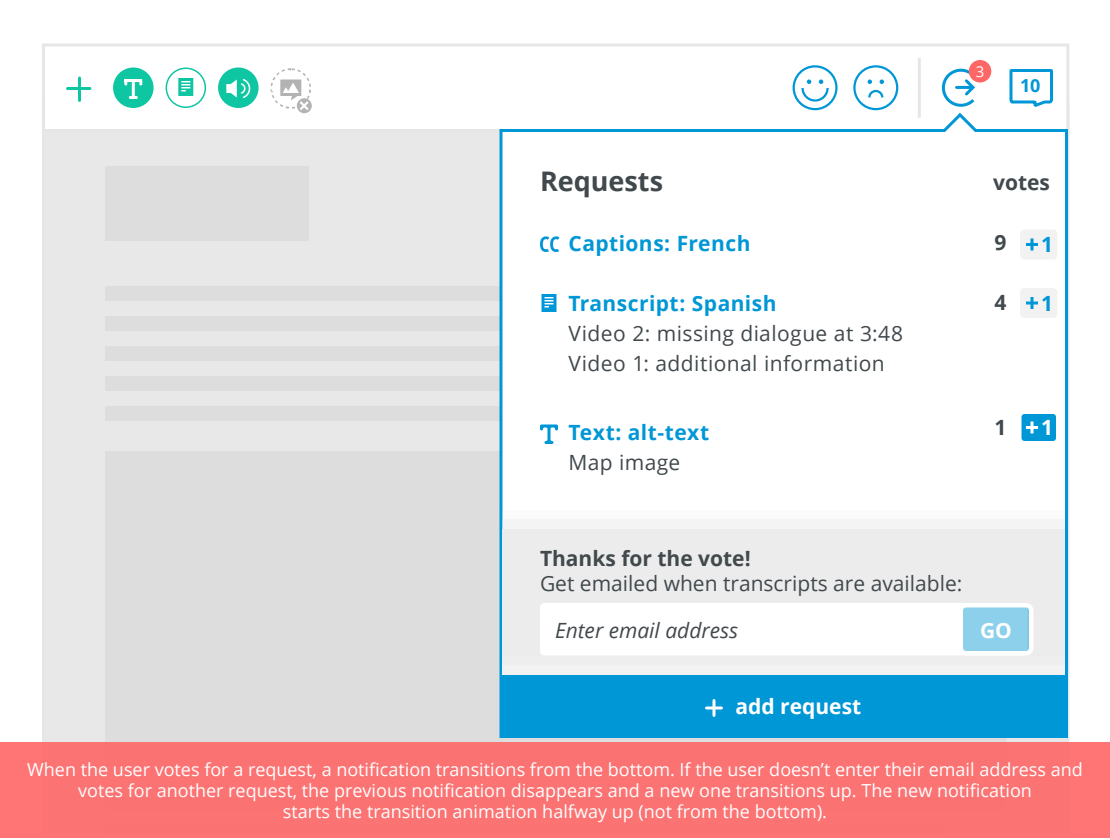
<style>
.page{position:relative;width:1110px;height:840px;background:#fff}
.page>*{position:absolute;margin:0;border:0;box-sizing:border-box;transform-origin:0 0}
.t1{font:700 27px "Open Sans";color:#41494d}
.t2{font:21px/30px "Open Sans";letter-spacing:.015em;color:#41494d}
.t3{font:700 21px "Open Sans";letter-spacing:.02em;color:#0097d6}
.t4{font:700 21px "Open Sans";color:#41494d}
.t5{font:italic 21px "Open Sans";color:#41494d}
.t6{font:700 21px "Open Sans";color:#fff}
.t7{font:18px/21px "Open Sans";color:#fff;text-align:center}
.t8{font:700 18px "Open Sans";color:#0097d6}
.t9{font:15px "Open Sans";color:#fff}
</style>
<div class="page">
<div style="left:42px;top:132px;width:1027px;height:610px;background:#e8e8e8"></div>
<div style="left:105px;top:286px;width:892px;height:16px;background:#ddd"></div>
<div style="left:105px;top:452px;width:901px;height:314px;background:#ddd"></div>
<div style="left:105px;top:166px;width:204px;height:76px;background:#ddd"></div>
<div style="left:105px;top:346px;width:877px;height:16px;background:#ddd"></div>
<div style="left:105px;top:316px;width:832px;height:16px;background:#ddd"></div>
<div style="left:105px;top:376px;width:847px;height:16px;background:#ddd"></div>
<div style="left:105px;top:406px;width:885px;height:16px;background:#ddd"></div>
<div style="left:0;top:742px;width:1110px;height:96px;background:#fc7373"></div>
<svg style="left:42px;top:44px;width:1027px;height:88px"></svg>
<svg style="left:113px;top:68px;width:41px;height:40px"></svg>
<svg style="left:166px;top:68px;width:40px;height:40px"></svg>
<svg style="left:218px;top:68px;width:41px;height:40px"></svg>
<div style="left:297px;top:98px;width:15px;height:15px;background:#b3b3b3;border-radius:50%"></div>
<svg style="left:270px;top:68px;width:41px;height:42px"></svg>
<hr style="left:78px;top:78px;width:3px;height:22px;background:#0ec6a2">
<hr style="left:68px;top:87px;width:22px;height:3px;background:#0ec6a2">
<svg style="left:1008px;top:68px;width:46px;height:39px"></svg>
<svg style="left:937px;top:64px;width:41px;height:43px"></svg>
<hr style="left:957px;top:86px;width:14px;height:3px;background:#0097d6">
<div style="left:969px;top:60px;width:22px;height:22px;background:#f66;border-radius:50%"></div>
<hr style="left:918px;top:58px;width:3px;height:60px;background:#e6e6e6">
<svg style="left:793px;top:65px;width:45px;height:45px"></svg>
<svg style="left:853px;top:65px;width:45px;height:45px"></svg>
<svg style="left:500px;top:113px;width:568px;height:625px"></svg>
<svg style="left:540px;top:236px;width:20px;height:16px"></svg>
<svg style="left:542px;top:294px;width:14px;height:18px"></svg>
<svg style="left:540px;top:424px;width:18px;height:20px"></svg>
<div style="left:502px;top:675px;width:563px;height:60px;background:#0097d6"></div>
<svg style="left:712px;top:700px;width:4px;height:16px"></svg>
<svg style="left:706px;top:706px;width:16px;height:4px"></svg>
<div style="left:1020px;top:230px;width:38px;height:30px;background:#f2f2f2;border-radius:4px"></div>
<svg style="left:1030px;top:238px;width:4px;height:12px"></svg>
<svg style="left:1026px;top:243px;width:12px;height:3px"></svg>
<div style="left:1020px;top:288px;width:38px;height:30px;background:#f2f2f2;border-radius:4px"></div>
<svg style="left:1030px;top:297px;width:4px;height:12px"></svg>
<svg style="left:1026px;top:301px;width:12px;height:3px"></svg>
<svg style="left:1020px;top:412px;width:38px;height:30px"></svg>
<div style="left:502px;top:530px;width:563px;height:145px;background:#f2f2f2"></div>
<div style="left:502px;top:519px;width:563px;height:145px;background:#eee"></div>
<div style="left:502px;top:510px;width:563px;height:146px;background:#e6e6e6"></div>
<div style="left:540px;top:603px;width:488px;height:53px;background:#fff;border-radius:4px"></div>
<svg style="left:963px;top:603px;width:71px;height:53px"></svg>
<p class="t9" style="left:976px;top:61px;width:10px">3</p>
<p class="t8" style="left:1020px;top:73px;width:22px">10</p>
<h1 class="t1" style="left:540px;top:162px;width:125px">Requests</h1>
<p class="t4" style="left:993px;top:168px;width:58px">votes</p>
<p class="t3" style="left:568px;top:228px;width:184px">Captions: French</p>
<p class="t4" style="left:995px;top:228px;width:13px">9</p>
<p class="t3" style="left:1041px;top:230px;width:13px">1</p>
<p class="t3" style="left:568px;top:288px;width:210px">Transcript: Spanish</p>
<p class="t2" style="left:568px;top:317px;width:336px">Video 2: missing dialogue at 3:48<br>Video 1: additional information</p>
<p class="t4" style="left:995px;top:288px;width:13px">4</p>
<p class="t3" style="left:1041px;top:288px;width:13px">1</p>
<p class="t3" style="left:568px;top:417px;width:142px">Text: alt-text</p>
<p class="t2" style="left:568px;top:446px;width:113px">Map image</p>
<p class="t4" style="left:995px;top:413px;width:13px">1</p>
<p class="t6" style="left:1041px;top:413px;width:13px">1</p>
<p class="t4" style="left:540px;top:543px;width:212px">Thanks for the vote!</p>
<p class="t2" style="left:540px;top:568px;width:424px">Get emailed when transcripts are available:</p>
<p class="t5" style="left:555px;top:616px;width:185px">Enter email address</p>
<p class="t6" style="left:980px;top:615px;width:33px">GO</p>
<p class="t6" style="left:736px;top:691px;width:127px">add request</p>
<p class="t7" style="left:27px;top:758px;width:1057px">When the user votes for a request, a notification transitions from the bottom. If the user doesn’t enter their email address and votes for another request, the previous notification disappears and a new one transitions up. The new notification<br>starts the transition animation halfway up (not from the bottom).</p>
</div>
